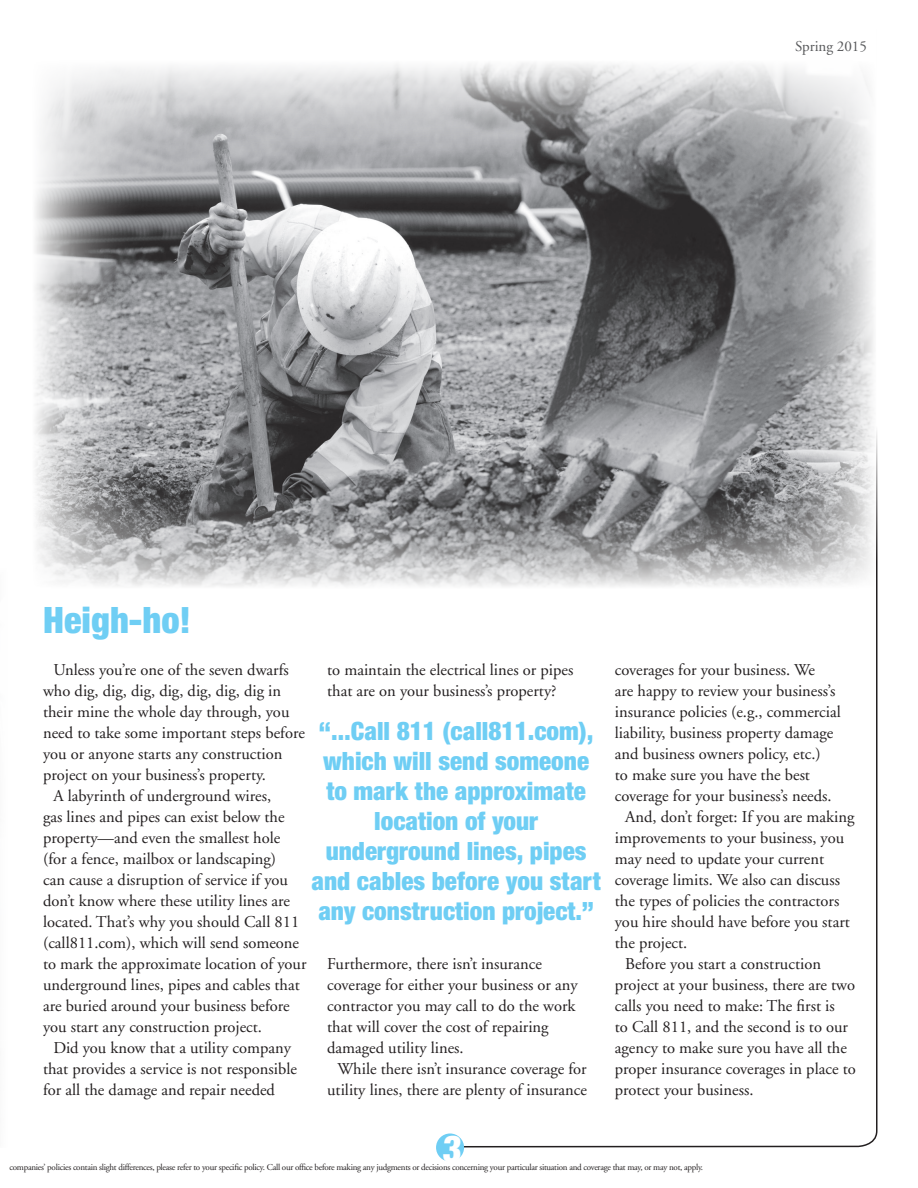
<style>
.page{position:relative;width:918px;height:1188px;background:#fff}
.page>*{position:absolute;margin:0;border:0;box-sizing:border-box;transform-origin:0 0}
.t1{font:39px "Sans Black Condensed DTC";color:#6fcef4}
.t2{font:39px "Sans Black Condensed DTC";color:#fff}
.t3{font:27px/30px "Sans Black Condensed DTC";color:#6fcef4;text-align:center}
.t4{font:16.5px/21px "Adobe Garamond";color:#231f20}
.t5{font:15px "Adobe Garamond";color:#57585a}
.t6{font:9px "Adobe Garamond";letter-spacing:-.03em;color:#231f20}
</style>
<div class="page">
<img style="left:35px;top:65px;width:415px;height:522px">
<svg style="left:450px;top:63px;width:428px;height:1085px"></svg>
<div style="left:436px;top:1133px;width:28px;height:29px;background:#6fcef4;border-radius:50%"></div>
<p class="t5" style="left:795px;top:39px;width:73px">Spring 2015</p>
<h1 class="t1" style="left:43px;top:597px;width:150px">Heigh-ho!</h1>
<p class="t4" style="left:53px;top:660px;width:237px">Unless you’re one of the seven dwarfs</p>
<p class="t4" style="left:43px;top:681px;width:240px">who dig, dig, dig, dig, dig, dig, dig in</p>
<p class="t4" style="left:43px;top:702px;width:248px">their mine the whole day through, you</p>
<p class="t4" style="left:43px;top:723px;width:263px">need to take some important steps before</p>
<p class="t4" style="left:43px;top:744px;width:241px">you or anyone starts any construction</p>
<p class="t4" style="left:43px;top:765px;width:225px">project on your business’s property.</p>
<p class="t4" style="left:53px;top:786px;width:219px">A labyrinth of underground wires,</p>
<p class="t4" style="left:43px;top:807px;width:243px">gas lines and pipes can exist below the</p>
<p class="t4" style="left:43px;top:828px;width:239px">property—and even the smallest hole</p>
<p class="t4" style="left:43px;top:849px;width:235px">(for a fence, mailbox or landscaping)</p>
<p class="t4" style="left:43px;top:870px;width:246px">can cause a disruption of service if you</p>
<p class="t4" style="left:43px;top:891px;width:249px">don’t know where these utility lines are</p>
<p class="t4" style="left:43px;top:912px;width:258px">located. That’s why you should Call 811</p>
<p class="t4" style="left:43px;top:933px;width:258px">(call811.com), which will send someone</p>
<p class="t4" style="left:43px;top:954px;width:265px">to mark the approximate location of your</p>
<p class="t4" style="left:43px;top:975px;width:258px">underground lines, pipes and cables that</p>
<p class="t4" style="left:43px;top:996px;width:248px">are buried around your business before</p>
<p class="t4" style="left:43px;top:1017px;width:220px">you start any construction project.</p>
<p class="t4" style="left:53px;top:1038px;width:239px">Did you know that a utility company</p>
<p class="t4" style="left:43px;top:1059px;width:255px">that provides a service is not responsible</p>
<p class="t4" style="left:43px;top:1080px;width:233px">for all the damage and repair needed</p>
<p class="t4" style="left:327px;top:660px;width:248px">to maintain the electrical lines or pipes that are on your business’s property?</p>
<h2 class="t3" style="left:311px;top:715px;width:291px">“…Call 811 (call811.com), which will send someone to mark the approximate location of your underground lines, pipes and cables before you start any construction project.”</h2>
<p class="t4" style="left:327px;top:954px;width:252px">Furthermore, there isn’t insurance coverage for either your business or any contractor you may call to do the work that will cover the cost of repairing damaged utility lines.</p>
<p class="t4" style="left:327px;top:1059px;width:261px;text-align:right">While there isn’t insurance coverage for utility lines, there are plenty of insurance</p>
<p class="t4" style="left:615px;top:660px;width:202px">coverages for your business. We</p>
<p class="t4" style="left:615px;top:681px;width:222px">are happy to review your business’s</p>
<p class="t4" style="left:615px;top:702px;width:228px">insurance policies (e.g., commercial</p>
<p class="t4" style="left:615px;top:723px;width:220px">liability, business property damage</p>
<p class="t4" style="left:615px;top:744px;width:207px">and business owners policy, etc.)</p>
<p class="t4" style="left:615px;top:765px;width:197px">to make sure you have the best</p>
<p class="t4" style="left:615px;top:786px;width:218px">coverage for your business’s needs.</p>
<p class="t4" style="left:625px;top:807px;width:231px">And, don’t forget: If you are making</p>
<p class="t4" style="left:615px;top:828px;width:231px">improvements to your business, you</p>
<p class="t4" style="left:615px;top:849px;width:211px">may need to update your current</p>
<p class="t4" style="left:615px;top:870px;width:227px">coverage limits. We also can discuss</p>
<p class="t4" style="left:615px;top:891px;width:226px">the types of policies the contractors</p>
<p class="t4" style="left:615px;top:912px;width:237px">you hire should have before you start</p>
<p class="t4" style="left:615px;top:933px;width:74px">the project.</p>
<p class="t4" style="left:625px;top:954px;width:197px">Before you start a construction</p>
<p class="t4" style="left:615px;top:975px;width:242px">project at your business, there are two</p>
<p class="t4" style="left:615px;top:996px;width:221px">calls you need to make: The first is</p>
<p class="t4" style="left:615px;top:1017px;width:235px">to Call 811, and the second is to our</p>
<p class="t4" style="left:615px;top:1038px;width:234px">agency to make sure you have all the</p>
<p class="t4" style="left:615px;top:1059px;width:242px">proper insurance coverages in place to</p>
<p class="t4" style="left:615px;top:1080px;width:140px">protect your business.</p>
<h1 class="t2" style="left:442px;top:1125px;width:23px">3</h1>
<p class="t6" style="left:10px;top:1163px;width:695px">companies’ policies contain slight differences, please refer to your specific policy. Call our office before making any judgments or decisions concerning your particular situation and coverage that may, or may not, apply.</p>
</div>
